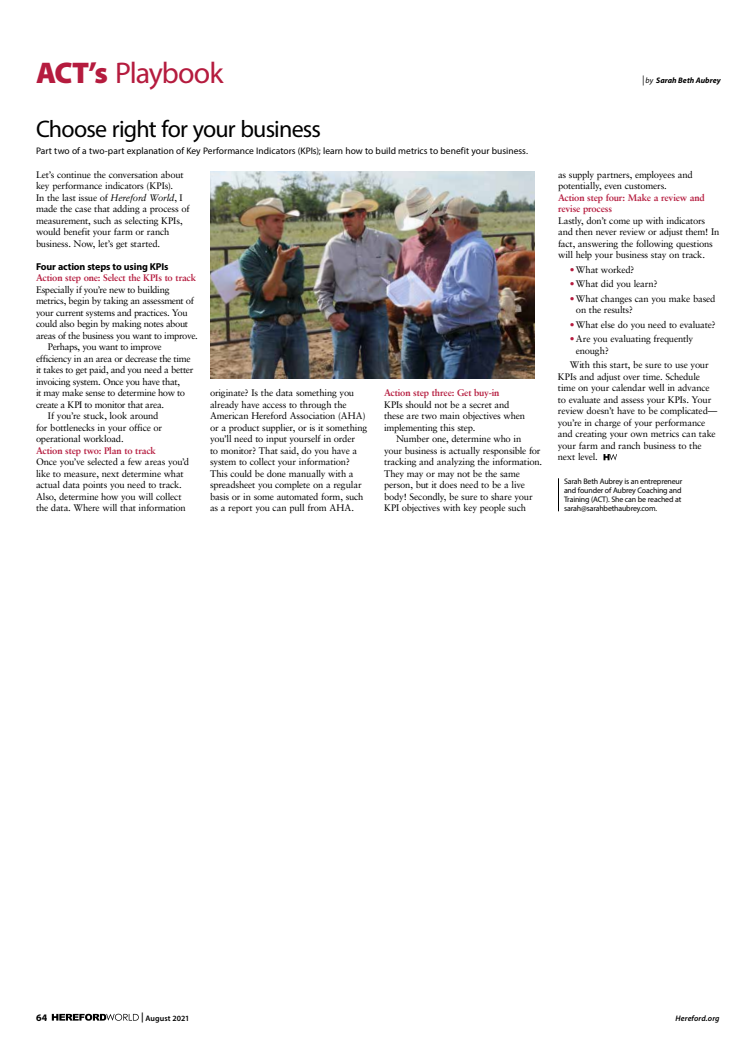
<style>
.page{position:relative;width:756px;height:1044px;background:#fff}
.page>*{position:absolute;margin:0;border:0;box-sizing:border-box;transform-origin:0 0}
.t1{font:30px "Myriad Pro";letter-spacing:-.03em;color:#b51b3e}
.t2{font:24px "Myriad Pro";letter-spacing:-.035em;color:#000}
.t3{font:700 10px "Myriad Pro";letter-spacing:-.015em;color:#000}
.t4{font:9.5px/11.5px "Sabon LT Pro";letter-spacing:-.025em;color:#000}
.t5{font:700 9.5px/11.5px "Sabon LT Pro";letter-spacing:-.02em;color:#b51b3e}
.t6{font:9.5px "Myriad Pro";color:#000}
.t7{font:9.5px "Sabon LT Pro";letter-spacing:-.045em;color:#000}
.t8{font:8px/9px "Myriad Pro";letter-spacing:-.02em;color:#000}
.t9{font:italic 700 8px "Myriad Pro";letter-spacing:.005em;color:#000}
.t10{font:italic 600 8px "Myriad Pro";letter-spacing:.015em;color:#000}
.t11{font:600 8px "Myriad Pro";letter-spacing:.005em;color:#000}
.s1{font-weight:900}
.s2{font-style:italic}
.s3{font-weight:400;font-size:10px}
.s4{font-weight:400}
.s5{color:#b51b3e}
.s6{font-size:10px}
</style>
<div class="page">
<hr style="left:558px;top:478px;width:1px;height:33px;background:#000">
<svg style="left:604px;top:454px;width:13px;height:6px"></svg>
<img style="left:210px;top:171px;width:324px;height:208px">
<svg style="left:52px;top:1014px;width:87px;height:7px"></svg>
<h1 class="t1" style="left:36px;top:54px;width:189px"><span class="s1">ACT’s</span> Playbook</h1>
<h2 class="t2" style="left:36px;top:114px;width:287px">Choose right for your business</h2>
<p class="t6" style="left:36px;top:145px;width:494px">Part two of a two-part explanation of Key Performance Indicators (KPIs); learn how to build metrics to benefit your business.</p>
<p class="t4" style="left:36px;top:168px;width:155px">Let’s continue the conversation about key performance indicators (KPIs).<br>In the last issue of <span class="s2">Hereford World</span>, I made the case that adding a process of measurement, such as selecting KPIs, would benefit your farm or ranch business. Now, let’s get started.</p>
<p class="t3" style="left:36px;top:260px;width:134px">Four action steps to using KPIs</p>
<p class="t5" style="left:36px;top:272px;width:161px">Action step one: Select the KPIs to track</p>
<p class="t4" style="left:36px;top:284px;width:135px">Especially if you’re new to building</p>
<p class="t4" style="left:36px;top:295px;width:159px">metrics, begin by taking an assessment of</p>
<p class="t4" style="left:36px;top:307px;width:153px">your current systems and practices. You</p>
<p class="t4" style="left:36px;top:318px;width:154px">could also begin by making notes about</p>
<p class="t4" style="left:36px;top:330px;width:163px">areas of the business you want to improve.</p>
<p class="t7" style="left:48px;top:341px;width:115px">Perhaps, you want to improve</p>
<p class="t4" style="left:36px;top:353px;width:156px">efficiency in an area or decrease the time</p>
<p class="t4" style="left:36px;top:364px;width:159px">it takes to get paid, and you need a better</p>
<p class="t4" style="left:36px;top:376px;width:146px">invoicing system. Once you have that,</p>
<p class="t4" style="left:36px;top:387px;width:151px">it may make sense to determine how to</p>
<p class="t4" style="left:36px;top:399px;width:130px">create a KPI to monitor that area.</p>
<p class="t4" style="left:48px;top:410px;width:112px">If you’re stuck, look around</p>
<p class="t4" style="left:36px;top:422px;width:128px">for bottlenecks in your office or</p>
<p class="t4" style="left:36px;top:433px;width:89px">operational workload.</p>
<p class="t5" style="left:36px;top:445px;width:121px">Action step two: Plan to track</p>
<p class="t4" style="left:36px;top:456px;width:155px">Once you’ve selected a few areas you’d like to measure, next determine what actual data points you need to track.<br>Also, determine how you will collect the data. Where will that information</p>
<p class="t4" style="left:210px;top:387px;width:159px">originate? Is the data something you already have access to through the American Hereford Association (AHA) or a product supplier, or is it something you’ll need to input yourself in order<br>to monitor? That said, do you have a system to collect your information?<br>This could be done manually with a spreadsheet you complete on a regular basis or in some automated form, such as a report you can pull from AHA.</p>
<p class="t5" style="left:384px;top:387px;width:117px">Action step three: Get buy-in</p>
<p class="t4" style="left:384px;top:399px;width:143px">KPIs should not be a secret and these are two main objectives when implementing this step.</p>
<p class="t4" style="left:384px;top:433px;width:160px;text-indent:12px">Number one, determine who in<br>your business is actually responsible for tracking and analyzing the information.<br>They may or may not be the same person, but it does need to be a live body! Secondly, be sure to share your KPI objectives with key people such</p>
<p class="t9" style="left:642px;top:75px;width:80px"><span class="s3">|</span> <span class="s4">by</span> Sarah Beth Aubrey</p>
<p class="t4" style="left:558px;top:168px;width:136px">as supply partners, employees and potentially, even customers.</p>
<p class="t5" style="left:558px;top:192px;width:148px">Action step four: Make a review and revise process</p>
<p class="t4" style="left:558px;top:215px;width:163px">Lastly, don’t come up with indicators and then never review or adjust them! In fact, answering the following questions will help your business stay on track.</p>
<p class="t4" style="left:570px;top:264px;width:66px"><span class="s5">•</span> What worked?</p>
<p class="t4" style="left:570px;top:278px;width:89px"><span class="s5">•</span>What did you learn?</p>
<p class="t4" style="left:576px;top:293px;width:141px;text-indent:-6px"><span class="s5">•</span>What changes can you make based on the results?</p>
<p class="t4" style="left:570px;top:319px;width:147px"><span class="s5">•</span>What else do you need to evaluate?</p>
<p class="t4" style="left:576px;top:333px;width:119px;text-indent:-6px"><span class="s5">•</span>Are you evaluating frequently enough?</p>
<p class="t4" style="left:558px;top:359px;width:161px;text-indent:12px">With this start, be sure to use your KPIs and adjust over time. Schedule time on your calendar well in advance to evaluate and assess your KPIs. Your review doesn’t have to be complicated— you’re in charge of your performance and creating your own metrics can take your farm and ranch business to the next level.</p>
<p class="t8" style="left:564px;top:477px;width:120px">Sarah Beth Aubrey is an entrepreneur and founder of Aubrey Coaching and Training (ACT). She can be reached at sarah@sarahbethaubrey.com.</p>
<p class="t3" style="left:36px;top:1011px;width:13px">64</p>
<p class="t11" style="left:141px;top:1013px;width:50px"><span class="s6">|</span> August 2021</p>
<p class="t10" style="left:676px;top:1013px;width:45px">Hereford.org</p>
</div>
